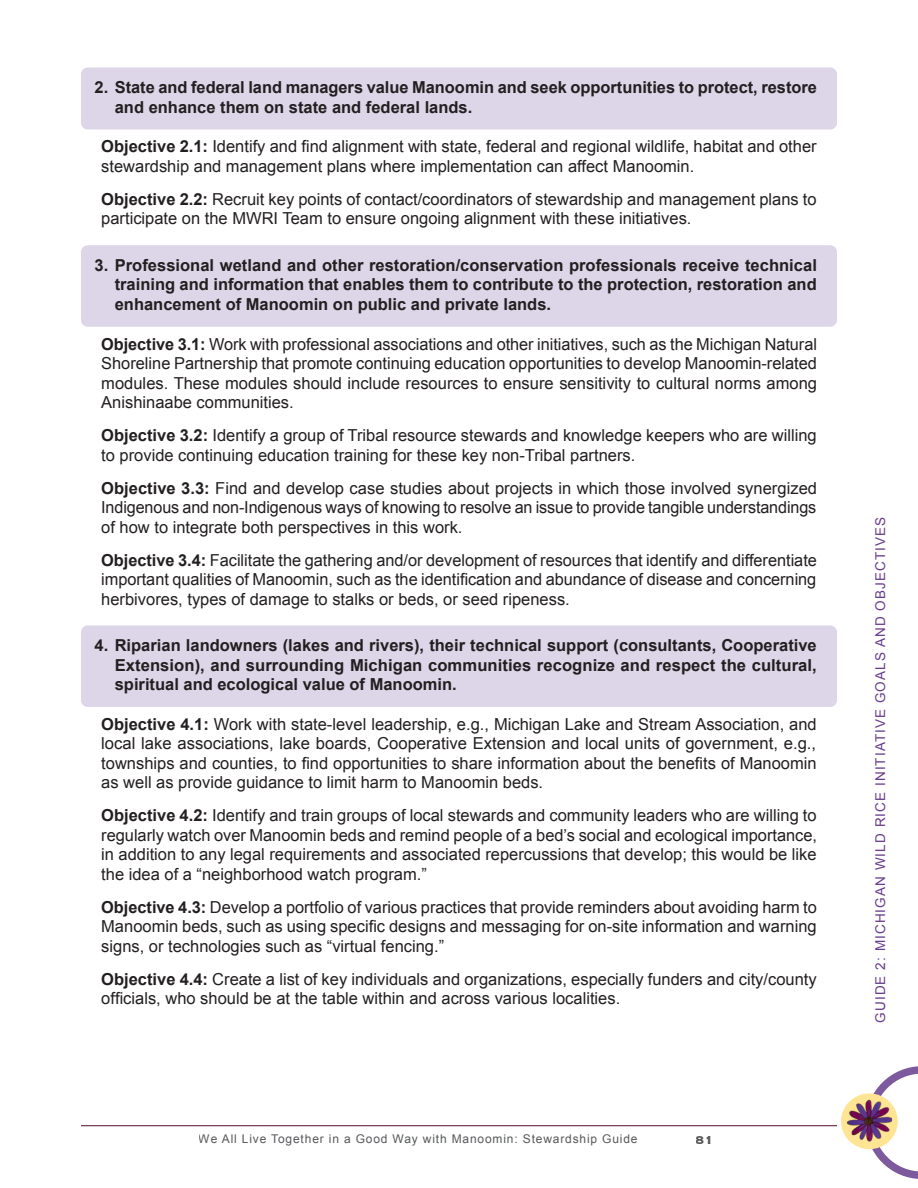
<style>
.page{position:relative;width:918px;height:1188px;background:#fff}
.page>*{position:absolute;margin:0;border:0;box-sizing:border-box;transform-origin:0 0}
.INDENT-01{font:16.5px/19.5px "Arial";color:#231f20;text-align:justify}
.t1{font:700 16.5px/19.5px "Arial";color:#231f20;text-align:justify}
.t2{font:700 15px "Copperplate";color:#57585a}
.t3{font:13.5px "Arial";letter-spacing:.08em;color:#663b8c}
.t4{font:12px "Arial";letter-spacing:.07em;color:#57585a}
.s1{font-weight:700}
</style>
<div class="page">
<svg style="left:867px;top:1066px;width:51px;height:113px"></svg>
<div style="left:841px;top:1093px;width:57px;height:56px;background:#ffe493;border-radius:50%"></div>
<img style="left:847px;top:1099px;width:45px;height:43px">
<hr style="left:81px;top:1125px;width:756px;height:1px;background:#5a092d">
<div style="left:81px;top:68px;width:756px;height:61px;background:#ddd5e8;border-radius:7px"></div>
<div style="left:81px;top:245px;width:756px;height:82px;background:#ddd5e8;border-radius:7px"></div>
<div style="left:81px;top:626px;width:756px;height:81px;background:#ddd5e8;border-radius:7px"></div>
<svg style="left:789px;top:67px;width:48px;height:63px"></svg>
<img style="left:828px;top:67px;width:9px;height:25px">
<p class="t1" style="left:115px;top:78px;width:704px;text-indent:-20px">2. State and federal land managers value Manoomin and seek opportunities to protect, restore and enhance them on state and federal lands.</p>
<p class="INDENT-01" style="left:101px;top:137px;width:717px"><span class="s1">Objective 2.1:</span> Identify and find alignment with state, federal and regional wildlife, habitat and other stewardship and management plans where implementation can affect Manoomin.</p>
<p class="INDENT-01" style="left:101px;top:189px;width:717px"><span class="s1">Objective 2.2:</span> Recruit key points of contact/coordinators of stewardship and management plans to participate on the MWRI Team to ensure ongoing alignment with these initiatives.</p>
<p class="t1" style="left:115px;top:256px;width:704px;text-indent:-20px">3. Professional wetland and other restoration/conservation professionals receive technical training and information that enables them to contribute to the protection, restoration and enhancement of Manoomin on public and private lands.</p>
<p class="INDENT-01" style="left:101px;top:334px;width:717px"><span class="s1">Objective 3.1:</span> Work with professional associations and other initiatives, such as the Michigan Natural Shoreline Partnership that promote continuing education opportunities to develop Manoomin-related modules. These modules should include resources to ensure sensitivity to cultural norms among Anishinaabe communities.</p>
<p class="INDENT-01" style="left:101px;top:426px;width:717px"><span class="s1">Objective 3.2:</span> Identify a group of Tribal resource stewards and knowledge keepers who are willing to provide continuing education training for these key non-Tribal partners.</p>
<p class="INDENT-01" style="left:101px;top:478px;width:717px"><span class="s1">Objective 3.3:</span> Find and develop case studies about projects in which those involved synergized Indigenous and non-Indigenous ways of knowing to resolve an issue to provide tangible understandings of how to integrate both perspectives in this work.</p>
<p class="INDENT-01" style="left:101px;top:550px;width:717px"><span class="s1">Objective 3.4:</span> Facilitate the gathering and/or development of resources that identify and differentiate important qualities of Manoomin, such as the identification and abundance of disease and concerning herbivores, types of damage to stalks or beds, or seed ripeness.</p>
<p class="t1" style="left:115px;top:636px;width:704px;text-indent:-20px">4. Riparian landowners (lakes and rivers), their technical support (consultants, Cooperative Extension), and surrounding Michigan communities recognize and respect the cultural, spiritual and ecological value of Manoomin.</p>
<p class="INDENT-01" style="left:101px;top:714px;width:717px"><span class="s1">Objective 4.1:</span> Work with state-level leadership, e.g., Michigan Lake and Stream Association, and local lake associations, lake boards, Cooperative Extension and local units of government, e.g., townships and counties, to find opportunities to share information about the benefits of Manoomin as well as provide guidance to limit harm to Manoomin beds.</p>
<p class="INDENT-01" style="left:101px;top:806px;width:717px"><span class="s1">Objective 4.2:</span> Identify and train groups of local stewards and community leaders who are willing to regularly watch over Manoomin beds and remind people of a bed’s social and ecological importance, in addition to any legal requirements and associated repercussions that develop; this would be like the idea of a “neighborhood watch program.”</p>
<p class="INDENT-01" style="left:101px;top:897px;width:717px"><span class="s1">Objective 4.3:</span> Develop a portfolio of various practices that provide reminders about avoiding harm to Manoomin beds, such as using specific designs and messaging for on-site information and warning signs, or technologies such as “virtual fencing.”</p>
<p class="INDENT-01" style="left:101px;top:969px;width:717px"><span class="s1">Objective 4.4:</span> Create a list of key individuals and organizations, especially funders and city/county officials, who should be at the table within and across various localities.</p>
<p class="t4" style="left:199px;top:1131px;width:440px">We All Live Together in a Good Way with Manoomin: Stewardship Guide</p>
<p class="t2" style="left:696px;top:1130px;width:19px">81</p>
<p class="t3" style="left:872px;top:1023px;width:506px;rotate:-90deg">Guide 2: Michigan Wild Rice Initiative Goals and Objectives</p>
</div>
